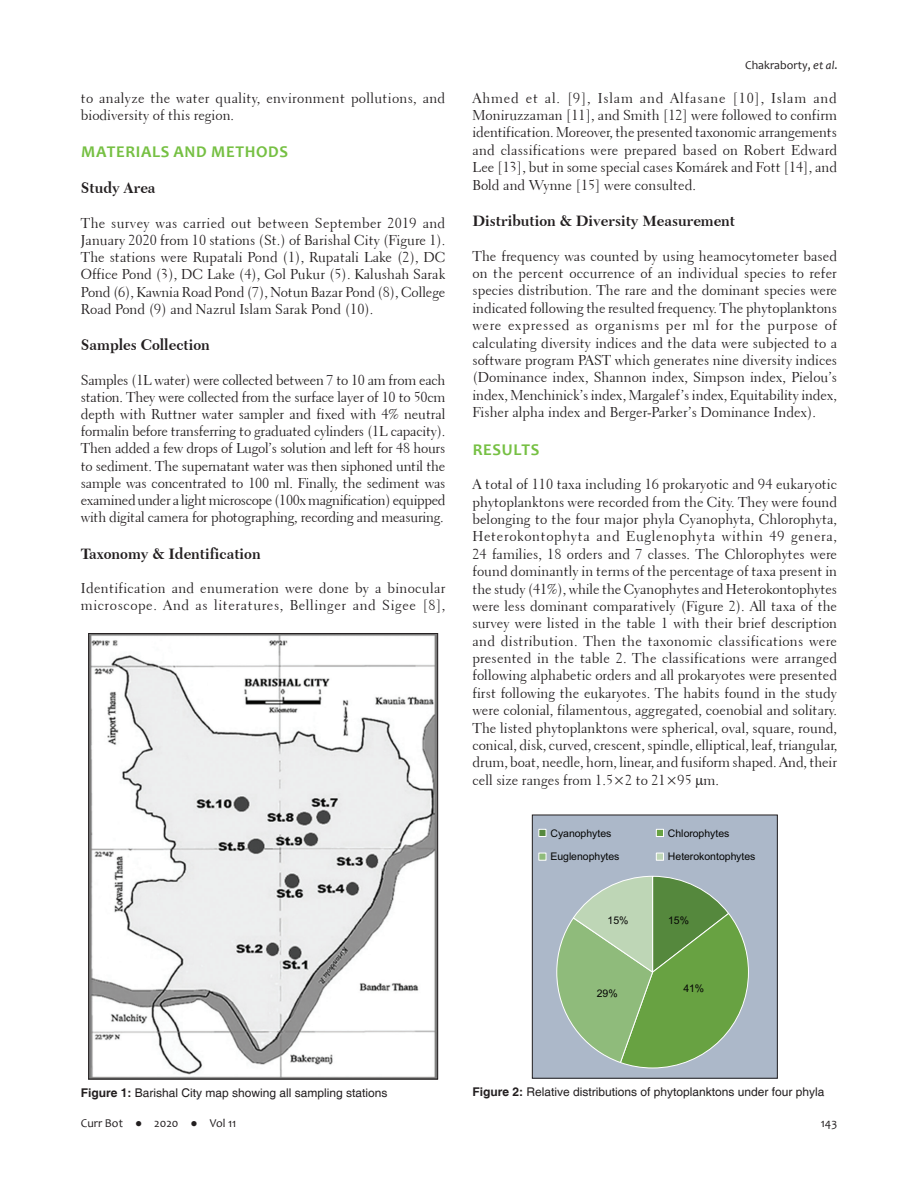
<style>
.page{position:relative;width:918px;height:1188px;background:#fff}
.page>*{position:absolute;margin:0;border:0;box-sizing:border-box;transform-origin:0 0}
.t1{font:700 16.5px "Candara";letter-spacing:.04em;color:#76c043}
.t2{font:700 15.75px "Transitional 511 BT";color:#231f20}
.TX{font:14.25px/17.4px "Transitional 521 BT Roman A";color:#231f20;text-align:justify}
.TX-2{font:14.25px/17.2px "Transitional 521 BT Roman A";letter-spacing:.02em;color:#231f20}
.FGC{font:12px "Helvetica";color:#231f20}
.RF{font:12px "Candara";color:#231f20}
.t3{font:10.5px "Arial";color:#050504}
.s1{font-style:italic}
.s2{font-weight:700}
.s3{font-family:"Sylfaen"}
</style>
<div class="page">
<img style="left:90px;top:635px;width:346px;height:442px">
<div style="left:88px;top:633px;width:350px;height:446px;border:1px solid #231f20"></div>
<div style="left:532px;top:815px;width:246px;height:263px;background:#acb8c9"></div>
<svg style="left:556px;top:876px;width:193px;height:193px"></svg>
<div style="left:539px;top:829px;width:7px;height:8px;background:#55883d;border:1px solid #fff"></div>
<div style="left:656px;top:829px;width:8px;height:8px;background:#68a242;border:1px solid #fff"></div>
<div style="left:539px;top:853px;width:7px;height:8px;background:#8fbb7b;border:1px solid #fff"></div>
<div style="left:656px;top:853px;width:8px;height:8px;background:#bed6b6;border:1px solid #fff"></div>
<div style="left:532px;top:815px;width:246px;height:263px;border:1px solid #231f20"></div>
<p class="TX-2" style="left:81px;top:89px;width:366px">to analyze the water quality, environment pollutions, and biodiversity of this region.</p>
<h1 class="t1" style="left:81px;top:141px;width:209px">MATERIALS AND METHODS</h1>
<h2 class="t2" style="left:81px;top:178px;width:76px">Study Area</h2>
<p class="TX" style="left:81px;top:214px;width:366px">The survey was carried out between September 2019 and January 2020 from 10 stations (St.) of Barishal City (Figure 1).<br>The stations were Rupatali Pond (1), Rupatali Lake (2), DC Office Pond (3), DC Lake (4), Gol Pukur (5). Kalushah Sarak Pond (6), Kawnia Road Pond (7), Notun Bazar Pond (8), College Road Pond (9) and Nazrul Islam Sarak Pond (10).</p>
<h2 class="t2" style="left:81px;top:335px;width:131px">Samples Collection</h2>
<p class="TX" style="left:81px;top:371px;width:366px">Samples (1L water) were collected between 7 to 10 am from each station. They were collected from the surface layer of 10 to 50cm depth with Ruttner water sampler and fixed with 4% neutral formalin before transferring to graduated cylinders (1L capacity).<br>Then added a few drops of Lugol’s solution and left for 48 hours to sediment. The supernatant water was then siphoned until the sample was concentrated to 100 ml. Finally, the sediment was examined under a light microscope (100x magnification) equipped with digital camera for photographing, recording and measuring.</p>
<h2 class="t2" style="left:81px;top:544px;width:181px">Taxonomy &amp; Identification</h2>
<p class="TX-2" style="left:81px;top:580px;width:366px">Identification and enumeration were done by a binocular microscope. And as literatures, Bellinger and Sigee [8],</p>
<p class="RF" style="left:745px;top:58px;width:94px">Chakraborty, <span class="s1">et al</span>.</p>
<p class="TX" style="left:472px;top:89px;width:366px">Ahmed et al. [9], Islam and Alfasane [10], Islam and Moniruzzaman [11], and Smith [12] were followed to confirm identification. Moreover, the presented taxonomic arrangements and classifications were prepared based on Robert Edward Lee [13], but in some special cases Komárek and Fott [14], and Bold and Wynne [15] were consulted.</p>
<h2 class="t2" style="left:472px;top:211px;width:264px">Distribution &amp; Diversity Measurement</h2>
<p class="TX" style="left:472px;top:247px;width:366px">The frequency was counted by using heamocytometer based on the percent occurrence of an individual species to refer species distribution. The rare and the dominant species were indicated following the resulted frequency. The phytoplanktons were expressed as organisms per ml for the purpose of calculating diversity indices and the data were subjected to a software program PAST which generates nine diversity indices (Dominance index, Shannon index, Simpson index, Pielou’s index, Menchinick’s index, Margalef’s index, Equitability index, Fisher alpha index and Berger-Parker’s Dominance Index).</p>
<h1 class="t1" style="left:473px;top:439px;width:68px">RESULTS</h1>
<p class="TX" style="left:472px;top:476px;width:366px">A total of 110 taxa including 16 prokaryotic and 94 eukaryotic phytoplanktons were recorded from the City. They were found belonging to the four major phyla Cyanophyta, Chlorophyta, Heterokontophyta and Euglenophyta within 49 genera, 24 families, 18 orders and 7 classes. The Chlorophytes were found dominantly in terms of the percentage of taxa present in the study (41%), while the Cyanophytes and Heterokontophytes were less dominant comparatively (Figure 2). All taxa of the survey were listed in the table 1 with their brief description and distribution. Then the taxonomic classifications were presented in the table 2. The classifications were arranged following alphabetic orders and all prokaryotes were presented first following the eukaryotes. The habits found in the study were colonial, filamentous, aggregated, coenobial and solitary.<br>The listed phytoplanktons were spherical, oval, square, round, conical, disk, curved, crescent, spindle, elliptical, leaf, triangular, drum, boat, needle, horn, linear, and fusiform shaped. And, their cell size ranges from 1.5×2 to 21×95 m.</p>
<p class="t3" style="left:550px;top:826px;width:62px">Cyanophytes</p>
<p class="t3" style="left:668px;top:826px;width:63px">Chlorophytes</p>
<p class="t3" style="left:550px;top:849px;width:70px">Euglenophytes</p>
<p class="t3" style="left:668px;top:849px;width:89px">Heterokontophytes</p>
<p class="t3" style="left:608px;top:913px;width:22px">15%</p>
<p class="t3" style="left:597px;top:986px;width:22px">29%</p>
<p class="t3" style="left:668px;top:913px;width:22px">15%</p>
<p class="t3" style="left:683px;top:981px;width:22px">41%</p>
<p class="FGC" style="left:81px;top:1086px;width:308px"><span class="s2">Figure 1:</span> Barishal City map showing all sampling stations</p>
<p class="FGC" style="left:472px;top:1085px;width:354px"><span class="s2">Figure 2:</span> Relative distributions of phytoplanktons under four phyla</p>
<p class="RF" style="left:81px;top:1115px;width:157px">Curr Bot <span class="s3">●</span> 2020 <span class="s3">●</span> Vol 11</p>
<p class="RF" style="left:821px;top:1115px;width:18px">143</p>
</div>
